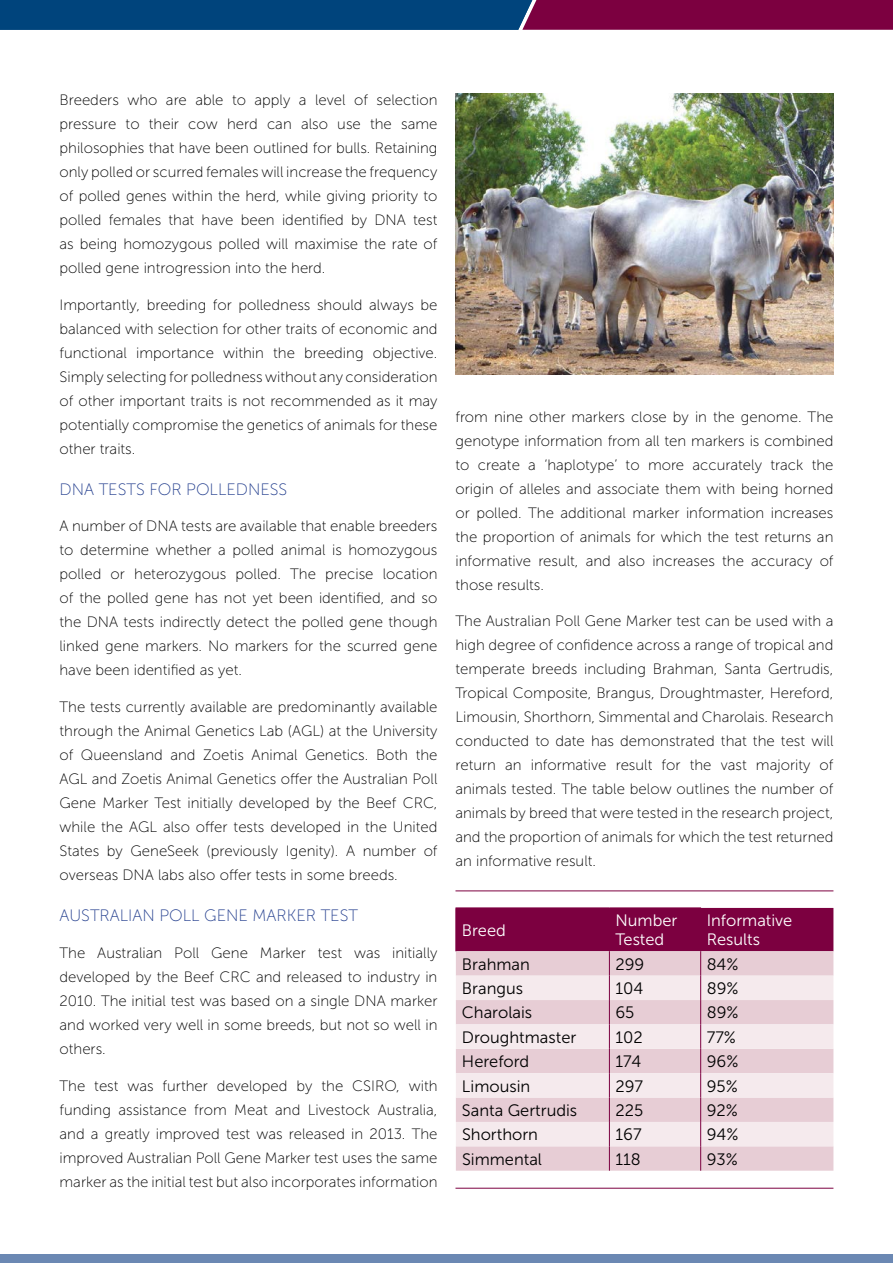
<style>
.page{position:relative;width:893px;height:1263px;background:#fff}
.page>*{position:absolute;margin:0;border:0;box-sizing:border-box;transform-origin:0 0}
.t1{font:16.5px "Museo Sans 300";color:#000}
.t2{font:16.5px "Museo Sans 100";color:#25408f}
.t3{font:16.5px/18.9px "Museo Sans 300";color:#fff}
.t4{font:15px/24px "Museo Sans 100";color:#000;text-align:justify}
</style>
<div class="page">
<img style="left:455px;top:94px;width:378px;height:280px">
<hr style="left:455px;top:908px;width:1px;height:43px;background:#7c0040">
<hr style="left:455px;top:907px;width:154px;height:1px;background:#7c0040">
<hr style="left:609px;top:907px;width:92px;height:1px;background:#7c0040">
<svg style="left:456px;top:908px;width:377px;height:263px;background:#dab5c5"></svg>
<hr style="left:455px;top:890px;width:378px;height:1px;background:#7c0040">
<hr style="left:455px;top:1188px;width:378px;height:1px;background:#7c0040">
<svg style="left:0;top:0;width:893px;height:30px;background:#342a64"></svg>
<div style="left:0;top:1254px;width:893px;height:9px;background:#6b88b3"></div>
<p class="t4" style="left:60px;top:88px;width:379px">Breeders who are able to apply a level of selection pressure to their cow herd can also use the same philosophies that have been outlined for bulls. Retaining only polled or scurred females will increase the frequency of polled genes within the herd, while giving priority to polled females that have been identified by DNA test as being homozygous polled will maximise the rate of polled gene introgression into the herd.</p>
<p class="t4" style="left:60px;top:293px;width:379px">Importantly, breeding for polledness should always be balanced with selection for other traits of economic and functional importance within the breeding objective.<br>Simply selecting for polledness without any consideration of other important traits is not recommended as it may potentially compromise the genetics of animals for these other traits.</p>
<p class="t2" style="left:60px;top:480px;width:229px">DNA TESTS FOR POLLEDNESS</p>
<p class="t4" style="left:60px;top:514px;width:379px">A number of DNA tests are available that enable breeders to determine whether a polled animal is homozygous polled or heterozygous polled. The precise location of the polled gene has not yet been identified, and so the DNA tests indirectly detect the polled gene though linked gene markers. No markers for the scurred gene have been identified as yet.</p>
<p class="t4" style="left:60px;top:695px;width:379px">The tests currently available are predominantly available through the Animal Genetics Lab (AGL) at the University of Queensland and Zoetis Animal Genetics. Both the AGL and Zoetis Animal Genetics offer the Australian Poll Gene Marker Test initially developed by the Beef CRC, while the AGL also offer tests developed in the United States by GeneSeek (previously Igenity). A number of overseas DNA labs also offer tests in some breeds.</p>
<p class="t2" style="left:60px;top:907px;width:300px">AUSTRALIAN POLL GENE MARKER TEST</p>
<p class="t4" style="left:60px;top:941px;width:379px">The Australian Poll Gene Marker test was initially developed by the Beef CRC and released to industry in 2010. The initial test was based on a single DNA marker and worked very well in some breeds, but not so well in others.</p>
<p class="t4" style="left:60px;top:1074px;width:379px">The test was further developed by the CSIRO, with funding assistance from Meat and Livestock Australia, and a greatly improved test was released in 2013. The improved Australian Poll Gene Marker test uses the same marker as the initial test but also incorporates information</p>
<p class="t4" style="left:455px;top:405px;width:379px">from nine other markers close by in the genome. The genotype information from all ten markers is combined to create a ‘haplotype’ to more accurately track the origin of alleles and associate them with being horned or polled. The additional marker information increases the proportion of animals for which the test returns an informative result, and also increases the accuracy of those results.</p>
<p class="t4" style="left:455px;top:609px;width:379px">The Australian Poll Gene Marker test can be used with a high degree of confidence across a range of tropical and temperate breeds including Brahman, Santa Gertrudis, Tropical Composite, Brangus, Droughtmaster, Hereford, Limousin, Shorthorn, Simmental and Charolais. Research conducted to date has demonstrated that the test will return an informative result for the vast majority of animals tested. The table below outlines the number of animals by breed that were tested in the research project, and the proportion of animals for which the test returned an informative result.</p>
<p class="t3" style="left:462px;top:921px;width:46px">Breed</p>
<p class="t3" style="left:615px;top:911px;width:63px">Number<br>Tested</p>
<p class="t3" style="left:707px;top:911px;width:87px">Informative<br>Results</p>
<p class="t1" style="left:462px;top:955px;width:70px">Brahman</p>
<p class="t1" style="left:615px;top:955px;width:30px">299</p>
<p class="t1" style="left:707px;top:955px;width:33px">84%</p>
<p class="t1" style="left:462px;top:979px;width:63px">Brangus</p>
<p class="t1" style="left:615px;top:979px;width:29px">104</p>
<p class="t1" style="left:707px;top:979px;width:33px">89%</p>
<p class="t1" style="left:462px;top:1004px;width:72px">Charolais</p>
<p class="t1" style="left:615px;top:1004px;width:21px">65</p>
<p class="t1" style="left:707px;top:1004px;width:33px">89%</p>
<p class="t1" style="left:462px;top:1028px;width:116px">Droughtmaster</p>
<p class="t1" style="left:615px;top:1028px;width:29px">102</p>
<p class="t1" style="left:707px;top:1028px;width:31px">77%</p>
<p class="t1" style="left:462px;top:1052px;width:69px">Hereford</p>
<p class="t1" style="left:615px;top:1052px;width:27px">174</p>
<p class="t1" style="left:707px;top:1052px;width:33px">96%</p>
<p class="t1" style="left:462px;top:1077px;width:70px">Limousin</p>
<p class="t1" style="left:615px;top:1077px;width:29px">297</p>
<p class="t1" style="left:707px;top:1077px;width:33px">95%</p>
<p class="t1" style="left:462px;top:1101px;width:117px">Santa Gertrudis</p>
<p class="t1" style="left:615px;top:1101px;width:29px">225</p>
<p class="t1" style="left:707px;top:1101px;width:33px">92%</p>
<p class="t1" style="left:462px;top:1126px;width:78px">Shorthorn</p>
<p class="t1" style="left:615px;top:1126px;width:28px">167</p>
<p class="t1" style="left:707px;top:1126px;width:33px">94%</p>
<p class="t1" style="left:462px;top:1150px;width:82px">Simmental</p>
<p class="t1" style="left:616px;top:1150px;width:27px">118</p>
<p class="t1" style="left:707px;top:1150px;width:33px">93%</p>
</div>
